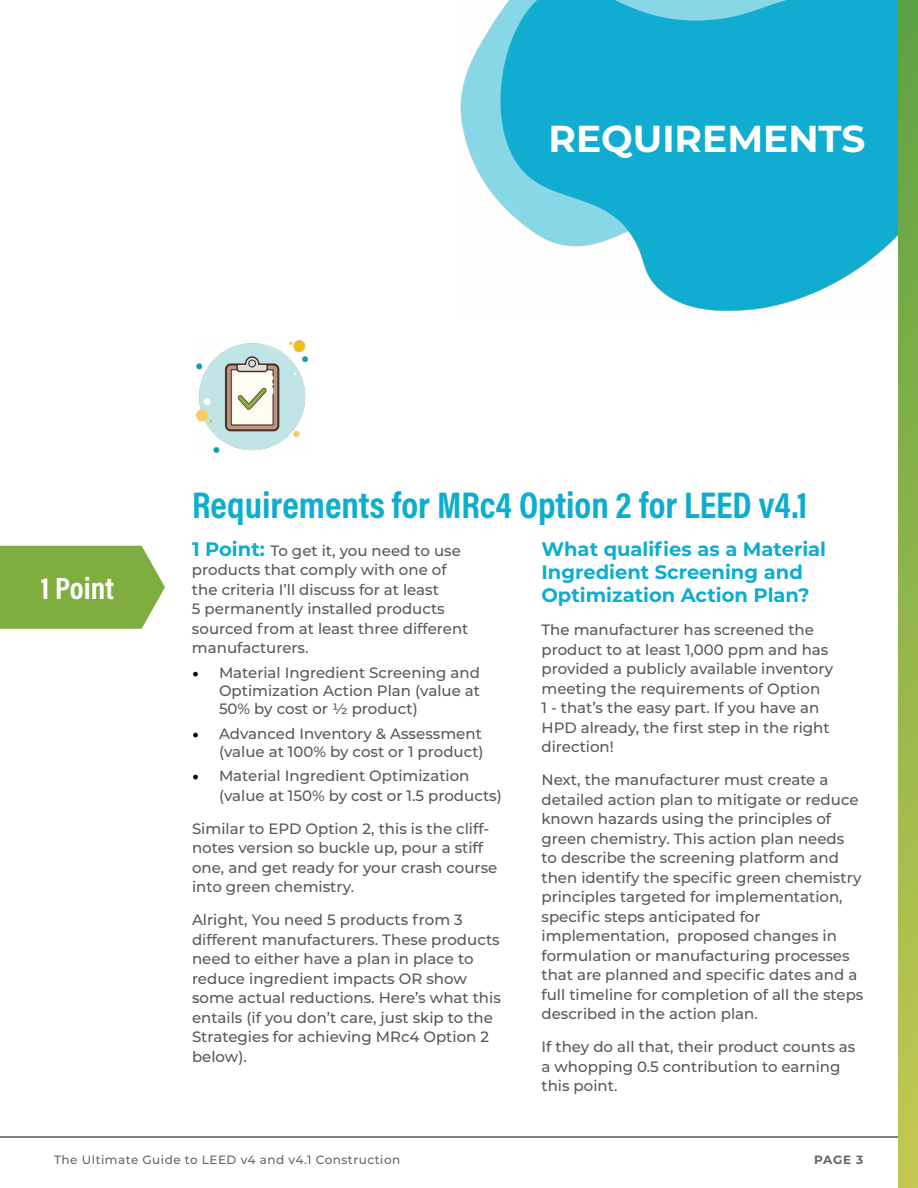
<style>
.page{position:relative;width:918px;height:1188px;background:#fff}
.page>*{position:absolute;margin:0;border:0;box-sizing:border-box;transform-origin:0 0}
.t1{font:37.5px "Acumin Variable Concept";color:#0dadcf}
.t2{font:700 37.5px "Montserrat";color:#fff}
.t3{font:31.05px "Acumin Variable Concept";color:#fff}
.t4{font:700 19.5px/23.4px "Montserrat";color:#0dadcf}
.t5{font:500 15px/19.5px "Montserrat";color:#58595b}
.t6{font:500 12px "Montserrat";letter-spacing:.04em;color:#666}
.t7{font:700 12px "Montserrat";color:#666}
.s1{font-weight:700;font-size:19.5px;color:#0dadcf}
.s2{font-family:"Minion Pro";font-weight:400;font-size:18px;color:#000}
</style>
<div class="page">
<hr style="left:0;top:1137px;width:918px;height:1px;background:#000">
<svg style="left:0;top:546px;width:165px;height:83px;background:#88b24c"></svg>
<img style="left:460px;top:0;width:438px;height:311px">
<img style="left:898px;top:0;width:20px;height:1188px">
<img style="left:196px;top:340px;width:112px;height:113px">
<h1 class="t2" style="left:549px;top:111px;width:319px">REQUIREMENTS</h1>
<h2 class="t3" style="left:41px;top:567px;width:75px">1 Point</h2>
<h1 class="t1" style="left:192px;top:479px;width:617px">Requirements for MRc4 Option 2 for LEED v4.1</h1>
<p class="t5" style="left:192px;top:540px;width:278px"><span class="s1">1 Point:</span> To get it, you need to use products that comply with one of the criteria I’ll discuss for at least<br>5 permanently installed products sourced from at least three different manufacturers.</p>
<p class="t5" style="left:219px;top:663px;width:263px;line-height:18px;text-align:justify;text-indent:-27px"><span class="s2">•</span> Material Ingredient Screening and Optimization Action Plan (value at 50% by cost or ½ product)</p>
<p class="t5" style="left:192px;top:724px;width:293px;line-height:18px;text-align:right"><span class="s2">•</span> Advanced Inventory &amp; Assessment (value at 100% by cost or 1 product)</p>
<p class="t5" style="left:219px;top:766px;width:284px;text-indent:-27px"><span class="s2">•</span> Material Ingredient Optimization (value at 150% by cost or 1.5 products)</p>
<p class="t5" style="left:192px;top:818px;width:307px">Similar to EPD Option 2, this is the cliff&shy;notes version so buckle up, pour a stiff one, and get ready for your crash course into green chemistry.</p>
<p class="t5" style="left:192px;top:910px;width:310px">Alright, You need 5 products from 3 different manufacturers. These products need to either have a plan in place to reduce ingredient impacts OR show some actual reductions. Here’s what this entails (if you don’t care, just skip to the Strategies for achieving MRc4 Option 2 below).</p>
<h3 class="t4" style="left:542px;top:536px;width:286px">What qualifies as a Material<br>Ingredient Screening and<br>Optimization Action Plan?</h3>
<p class="t5" style="left:542px;top:620px;width:293px">The manufacturer has screened the product to at least 1,000 ppm and has provided a publicly available inventory meeting the requirements of Option<br>1 - that’s the easy part. If you have an HPD already, the first step in the right direction!</p>
<p class="t5" style="left:542px;top:770px;width:323px">Next, the manufacturer must create a detailed action plan to mitigate or reduce known hazards using the principles of green chemistry. This action plan needs to describe the screening platform and then identify the specific green chemistry principles targeted for implementation, specific steps anticipated for implementation, proposed changes in formulation or manufacturing processes that are planned and specific dates and a full timeline for completion of all the steps described in the action plan.</p>
<p class="t5" style="left:542px;top:1037px;width:315px">If they do all that, their product counts as a whopping 0.5 contribution to earning this point.</p>
<p class="t6" style="left:54px;top:1151px;width:348px">The Ultimate Guide to LEED v4 and v4.1 Construction</p>
<p class="t7" style="left:814px;top:1151px;width:51px">PAGE 3</p>
</div>
